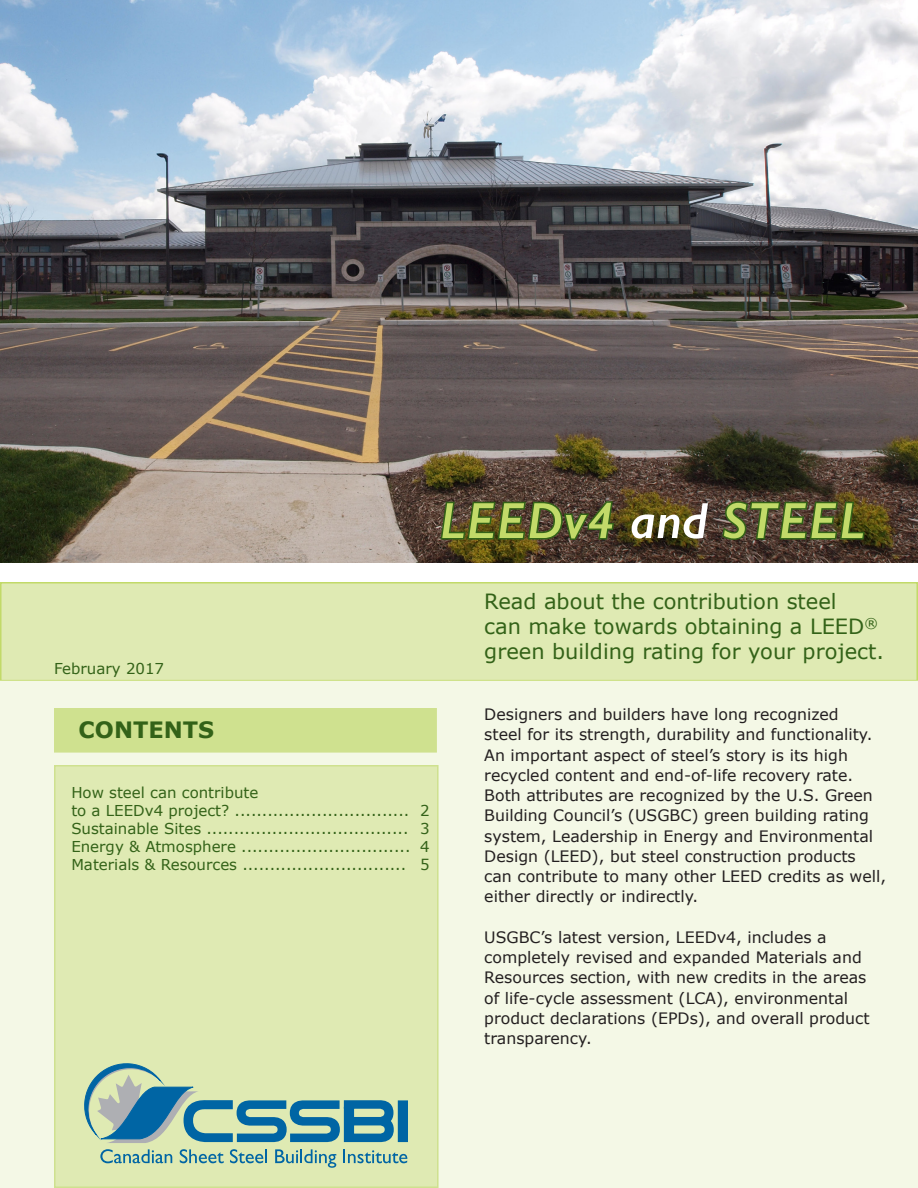
<style>
.page{position:relative;width:918px;height:1188px;background:#fff}
.page>*{position:absolute;margin:0;border:0;box-sizing:border-box;transform-origin:0 0}
.t1{font:italic 600 51px "Gill Sans";letter-spacing:.03em;color:#c2da69}
.t2{font:700 22.5px "Verdana";color:#336218}
.t3{font:21px/25.2px "Verdana";color:#336218}
.t4{font:15.75px/20.2px "Verdana";color:#231f20}
.t5{font:15px "Verdana";color:#336218}
.s1{color:#fff}
</style>
<div class="page">
<img style="left:0;top:0;width:918px;height:562px">
<div style="left:1px;top:583px;width:916px;height:98px;background:#dfeab3"></div>
<div style="left:0;top:582px;width:918px;height:99px;border:2px solid #c2da69"></div>
<div style="left:1px;top:681px;width:916px;height:506px;background:#f4f8e6"></div>
<div style="left:55px;top:766px;width:383px;height:421px;background:#dfeab3"></div>
<div style="left:54px;top:765px;width:385px;height:423px;border:2px solid #cfe18f"></div>
<div style="left:55px;top:709px;width:381px;height:43px;background:#cfe18f"></div>
<div style="left:54px;top:708px;width:383px;height:45px;border:2px solid #cfe18f"></div>
<svg style="left:85px;top:1064px;width:309px;height:79px"></svg>
<div style="left:398px;top:1100px;width:10px;height:42px;background:#0065a4"></div>
<svg style="left:100px;top:1149px;width:72px;height:14px"></svg>
<svg style="left:180px;top:1149px;width:44px;height:14px"></svg>
<svg style="left:230px;top:1149px;width:37px;height:14px"></svg>
<svg style="left:275px;top:1149px;width:61px;height:19px"></svg>
<svg style="left:343px;top:1149px;width:64px;height:14px"></svg>
<img style="left:439px;top:500px;width:177px;height:41px">
<img style="left:721px;top:499px;width:146px;height:42px">
<p class="t1" style="left:439px;top:490px;width:426px">LEEDv4 <span class="s1">and</span> STEEL</p>
<p class="t5" style="left:54px;top:658px;width:112px">February 2017</p>
<p class="t2" style="left:79px;top:714px;width:137px">CONTENTS</p>
<p class="t5" style="left:71px;top:782px;width:189px">How steel can contribute</p>
<p class="t5" style="left:71px;top:800px;width:340px">to a LEEDv4 project? ................................</p>
<p class="t5" style="left:71px;top:818px;width:339px">Sustainable Sites .....................................</p>
<p class="t5" style="left:71px;top:836px;width:341px">Energy &amp; Atmosphere ...............................</p>
<p class="t5" style="left:71px;top:854px;width:336px">Materials &amp; Resources ..............................</p>
<p class="t5" style="left:420px;top:800px;width:11px">2</p>
<p class="t5" style="left:420px;top:818px;width:11px">3</p>
<p class="t5" style="left:420px;top:836px;width:11px">4</p>
<p class="t5" style="left:420px;top:854px;width:11px">5</p>
<p class="t3" style="left:484px;top:588px;width:401px">Read about the contribution steel<br>can make towards obtaining a LEED<sup>® </sup>green building rating for your project.</p>
<p class="t4" style="left:484px;top:704px;width:403px">Designers and builders have long recognized<br>steel for its strength, durability and functionality.<br>An important aspect of steel’s story is its high recycled content and end-of-life recovery rate.<br>Both attributes are recognized by the U.S. Green Building Council’s (USGBC) green building rating system, Leadership in Energy and Environmental Design (LEED), but steel construction products can contribute to many other LEED credits as well, either directly or indirectly.</p>
<p class="t4" style="left:484px;top:927px;width:387px">USGBC’s latest version, LEEDv4, includes a completely revised and expanded Materials and Resources section, with new credits in the areas of life-cycle assessment (LCA), environmental product declarations (EPDs), and overall product transparency.</p>
</div>
